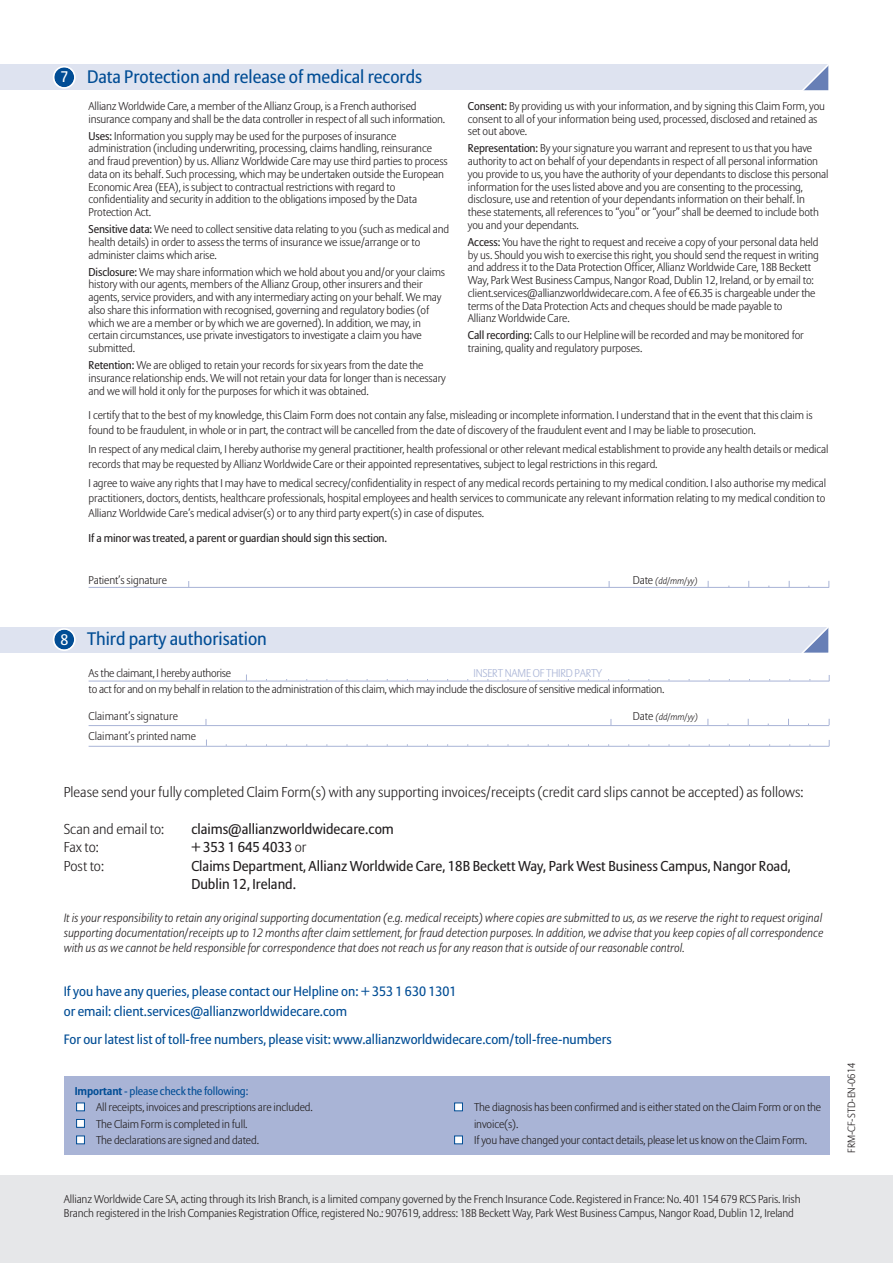
<style>
.page{position:relative;width:893px;height:1263px;background:#fff}
.page>*{position:absolute;margin:0;border:0;box-sizing:border-box;transform-origin:0 0}
.t1{font:18px "Allianz Sans";color:#014d95}
.t2{font:14.25px/18.3px "Allianz Sans";color:#231f20}
.t3{font:300 14.25px "Allianz Sans";color:#231f20}
.t4{font:13.5px/19.8px "Allianz Sans";color:#014d95}
.t5{font:italic 300 12px/14.4px "Allianz Sans";color:#231f20}
.t6{font:300 11.25px/12.8px "Allianz Sans";letter-spacing:-.01em;color:#231f20}
.t7{font:11.25px "Allianz Sans";letter-spacing:-.01em;color:#231f20}
.t8{font:300 11.25px "Allianz Sans";letter-spacing:-.02em;color:#a9b4d6}
.t9{font:300 10.5px "Allianz Sans";color:#231f20}
.t10{font:italic 300 9px "Allianz Sans";color:#231f20}
.s1{font-size:15.3px;color:#fff}
.s2{font-weight:400}
.s3{font-style:normal;font-size:11.25px}
.s4{font-weight:300}
.s5{font-weight:700;color:#014d95}
.s6{font-weight:400;color:#014d95}
</style>
<div class="page">
<div style="left:0;top:1175px;width:893px;height:88px;background:#e6e7e9"></div>
<div style="left:64px;top:1076px;width:765px;height:79px;background:#a9b4d6"></div>
<div style="left:455px;top:1136px;width:7px;height:7px;background:#fff"></div>
<div style="left:454px;top:1135px;width:9px;height:9px;border:1px solid #014d95"></div>
<div style="left:455px;top:1103px;width:7px;height:7px;background:#fff"></div>
<div style="left:454px;top:1102px;width:9px;height:9px;border:1px solid #014d95"></div>
<div style="left:77px;top:1120px;width:7px;height:7px;background:#fff"></div>
<div style="left:76px;top:1119px;width:9px;height:9px;border:1px solid #014d95"></div>
<div style="left:77px;top:1103px;width:7px;height:7px;background:#fff"></div>
<div style="left:76px;top:1102px;width:9px;height:9px;border:1px solid #014d95"></div>
<div style="left:77px;top:1136px;width:7px;height:7px;background:#fff"></div>
<div style="left:76px;top:1135px;width:9px;height:9px;border:1px solid #014d95"></div>
<hr style="left:89px;top:587px;width:740px;height:1px;background:#a9b4d6">
<hr style="left:89px;top:681px;width:740px;height:1px;background:#a9b4d6">
<hr style="left:89px;top:725px;width:740px;height:1px;background:#a9b4d6">
<hr style="left:89px;top:746px;width:740px;height:1px;background:#a9b4d6">
<div style="left:0;top:65px;width:828px;height:25px;background:#dee3f0"></div>
<svg style="left:53px;top:66px;width:23px;height:23px"></svg>
<svg style="left:797px;top:64px;width:32px;height:27px"></svg>
<div style="left:0;top:627px;width:828px;height:25px;background:#dee3f0"></div>
<svg style="left:53px;top:628px;width:23px;height:23px"></svg>
<svg style="left:797px;top:627px;width:32px;height:26px"></svg>
<h1 class="t1" style="left:60px;top:69px;width:363px"><span class="s1">7</span> Data Protection and release of medical records</h1>
<p class="t6" style="left:89px;top:101px;width:358px">Allianz Worldwide Care, a member of the Allianz Group, is a French authorised insurance company and shall be the data controller in respect of all such information.</p>
<p class="t6" style="left:89px;top:130px;width:361px"><span class="s2">Uses:</span> Information you supply may be used for the purposes of insurance administration (including underwriting, processing, claims handling, reinsurance and fraud prevention) by us. Allianz Worldwide Care may use third parties to process data on its behalf. Such processing, which may be undertaken outside the European Economic Area (EEA), is subject to contractual restrictions with regard to confidentiality and security in addition to the obligations imposed by the Data Protection Act.</p>
<p class="t6" style="left:89px;top:224px;width:362px"><span class="s2">Sensitive data:</span> We need to collect sensitive data relating to you (such as medical and health details) in order to assess the terms of insurance we issue/arrange or to administer claims which arise.</p>
<p class="t6" style="left:89px;top:266px;width:358px"><span class="s2">Disclosure:</span> We may share information which we hold about you and/or your claims history with our agents, members of the Allianz Group, other insurers and their agents, service providers, and with any intermediary acting on your behalf. We may also share this information with recognised, governing and regulatory bodies (of which we are a member or by which we are governed). In addition, we may, in certain circumstances, use private investigators to investigate a claim you have submitted.</p>
<p class="t6" style="left:89px;top:360px;width:359px"><span class="s2">Retention:</span> We are obliged to retain your records for six years from the date the insurance relationship ends. We will not retain your data for longer than is necessary and we will hold it only for the purposes for which it was obtained.</p>
<p class="t6" style="left:468px;top:101px;width:359px"><span class="s2">Consent:</span> By providing us with your information, and by signing this Claim Form, you consent to all of your information being used, processed, disclosed and retained as set out above.</p>
<p class="t6" style="left:468px;top:143px;width:362px"><span class="s2">Representation:</span> By your signature you warrant and represent to us that you have authority to act on behalf of your dependants in respect of all personal information you provide to us, you have the authority of your dependants to disclose this personal information for the uses listed above and you are consenting to the processing, disclosure, use and retention of your dependants information on their behalf. In these statements, all references to “you” or “your” shall be deemed to include both you and your dependants.</p>
<p class="t6" style="left:468px;top:237px;width:352px"><span class="s2">Access:</span> You have the right to request and receive a copy of your personal data held by us. Should you wish to exercise this right, you should send the request in writing and address it to the Data Protection Officer, Allianz Worldwide Care, 18B Beckett Way, Park West Business Campus, Nangor Road, Dublin 12, Ireland, or by email to: client.services@allianzworldwidecare.com. A fee of €6.35 is chargeable under the terms of the Data Protection Acts and cheques should be made payable to<br>Allianz Worldwide Care.</p>
<p class="t6" style="left:468px;top:330px;width:337px"><span class="s2">Call recording:</span> Calls to our Helpline will be recorded and may be monitored for training, quality and regulatory purposes.</p>
<p class="t6" style="left:89px;top:408px;width:725px;line-height:15px">I certify that to the best of my knowledge, this Claim Form does not contain any false, misleading or incomplete information. I understand that in the event that this claim is found to be fraudulent, in whole or in part, the contract will be cancelled from the date of discovery of the fraudulent event and I may be liable to prosecution.</p>
<p class="t6" style="left:89px;top:442px;width:741px;line-height:15px">In respect of any medical claim, I hereby authorise my general practitioner, health professional or other relevant medical establishment to provide any health details or medical records that may be requested by Allianz Worldwide Care or their appointed representatives, subject to legal restrictions in this regard.</p>
<p class="t6" style="left:89px;top:477px;width:739px;line-height:15px;text-align:justify">I agree to waive any rights that I may have to medical secrecy/confidentiality in respect of any medical records pertaining to my medical condition. I also authorise my medical practitioners, doctors, dentists, healthcare professionals, hospital employees and health services to communicate any relevant information relating to my medical condition to Allianz Worldwide Care’s medical adviser(s) or to any third party expert(s) in case of disputes.</p>
<p class="t7" style="left:89px;top:534px;width:300px">If a minor was treated, a parent or guardian should sign this section.</p>
<p class="t6" style="left:89px;top:574px;width:80px">Patient’s signature</p>
<p class="t10" style="left:633px;top:577px;width:66px"><span class="s3">Date</span> (dd/mm/yy)</p>
<h1 class="t1" style="left:60px;top:631px;width:208px"><span class="s1">8</span> Third party authorisation</h1>
<p class="t6" style="left:89px;top:666px;width:577px;line-height:15.6px">As the claimant, I hereby authorise<br>to act for and on my behalf in relation to the administration of this claim, which may include the disclosure of sensitive medical information.</p>
<p class="t6" style="left:89px;top:711px;width:91px">Claimant’s signature</p>
<p class="t10" style="left:633px;top:713px;width:67px"><span class="s3">Date</span> (dd/mm/yy)</p>
<p class="t6" style="left:89px;top:731px;width:109px">Claimant’s printed name</p>
<p class="t8" style="left:474px;top:668px;width:130px">INSERT NAME OF THIRD PARTY</p>
<p class="t3" style="left:64px;top:786px;width:741px">Please send your fully completed Claim Form(s) with any supporting invoices/receipts (credit card slips cannot be accepted) as follows:</p>
<p class="t3" style="left:64px;top:823px;width:102px">Scan and email to:</p>
<p class="t2" style="left:191px;top:821px;width:204px">claims@allianzworldwidecare.com</p>
<p class="t3" style="left:64px;top:841px;width:36px">Fax to:</p>
<p class="t2" style="left:191px;top:839px;width:117px">+ 353 1 645 4033 <span class="s4">or</span></p>
<p class="t3" style="left:64px;top:860px;width:42px">Post to:</p>
<p class="t2" style="left:191px;top:858px;width:601px">Claims Department, Allianz Worldwide Care, 18B Beckett Way, Park West Business Campus, Nangor Road,<br>Dublin 12, Ireland.</p>
<p class="t5" style="left:64px;top:912px;width:761px">It is your responsibility to retain any original supporting documentation (e.g. medical receipts) where copies are submitted to us, as we reserve the right to request original supporting documentation/receipts up to 12 months after claim settlement, for fraud detection purposes. In addition, we advise thatyou keep copies of all correspondence</p>
<p class="t5" style="left:64px;top:942px;width:622px">with us as we cannot be held responsible for correspondence that does not reach us for any reason that is outside of our reasonable control.</p>
<p class="t4" style="left:64px;top:982px;width:394px">If you have any queries, please contact our Helpline on: + 353 1 630 1301 or email: client.services@allianzworldwidecare.com</p>
<p class="t4" style="left:64px;top:1030px;width:549px">For our latest list of toll-free numbers, please visit: www.allianzworldwidecare.com/toll-free-numbers</p>
<p class="t6" style="left:96px;top:1083px;width:218px;line-height:16.5px;text-indent:-21px"><span class="s5">Important</span> <span class="s6">- please check the following:<br></span>All receipts, invoices and prescriptions are included.<br>The Claim Form is completed in full.<br>The declarations are signed and dated.</p>
<p class="t6" style="left:474px;top:1100px;width:349px;line-height:16.5px">The diagnosis has been confirmed and is either stated on the Claim Form or on the invoice(s).<br>If you have changed your contact details, please let us know on the Claim Form.</p>
<p class="t6" style="left:64px;top:1193px;width:738px;line-height:13.5px">Allianz Worldwide Care SA, acting through its Irish Branch, is a limited company governed by the French Insurance Code. Registered in France: No. 401 154 679 RCS Paris. Irish<br>Branch registered in the Irish Companies Registration Office, registered No.: 907619, address: 18B Beckett Way, Park West Business Campus, Nangor Road, Dublin 12, Ireland</p>
<p class="t9" style="left:847px;top:1153px;width:92px;rotate:-90deg">FRM-CF-STD-EN-0614</p>
</div>
